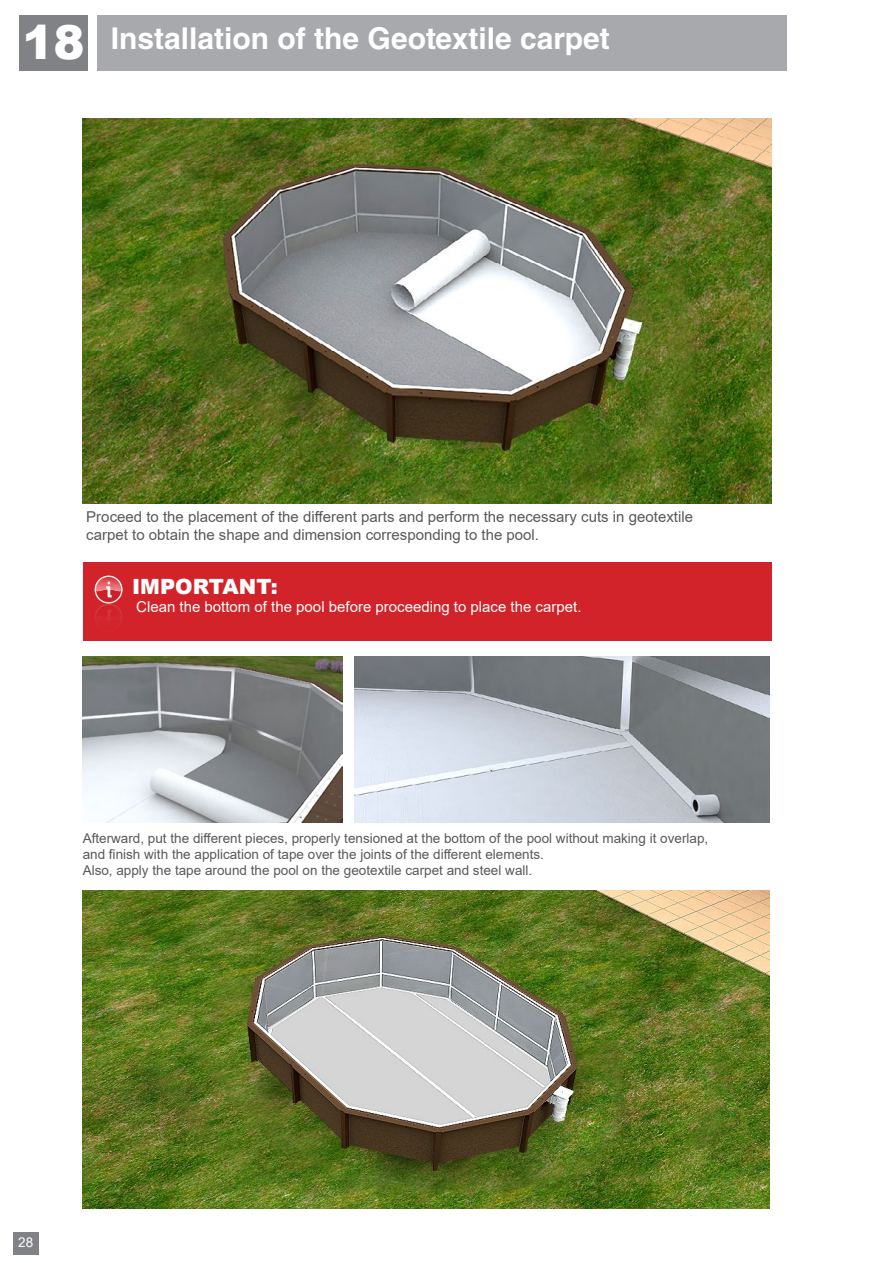
<style>
.page{position:relative;width:893px;height:1263px;background:#fff}
.page>*{position:absolute;margin:0;border:0;box-sizing:border-box;transform-origin:0 0}
.t1{font:700 30px "Helvetica LT Std";color:#fff}
.t2{font:900 21px "Arial";color:#fff}
.t3{font:15px/18px "Arial";color:#58595b}
.t4{font:15px "Arial";color:#fff}
.t5{font:13.5px/16.2px "Arial";color:#58595b}
.t6{font:13.5px "Arial";color:#fff}
.s1{font-family:"Arial";font-weight:900;font-size:46.8px}
</style>
<div class="page">
<div style="left:83px;top:563px;width:688px;height:78px;background:#d2232a"></div>
<svg style="left:95px;top:575px;width:28px;height:28px"></svg>
<svg style="left:96px;top:577px;width:25px;height:40px"></svg>
<img style="left:83px;top:656px;width:259px;height:167px">
<img style="left:355px;top:656px;width:414px;height:167px">
<div style="left:19px;top:15px;width:69px;height:56px;background:#808285"></div>
<div style="left:97px;top:15px;width:690px;height:56px;background:#a7a9ac"></div>
<img style="left:83px;top:118px;width:688px;height:386px">
<img style="left:82px;top:891px;width:687px;height:318px">
<div style="left:13px;top:1232px;width:25px;height:22px;background:#808285"></div>
<h1 class="t1" style="left:22px;top:21px;width:589px"><span class="s1">18</span> Installation of the Geotextile carpet</h1>
<p class="t3" style="left:86px;top:508px;width:608px">Proceed to the placement of the different parts and perform the necessary cuts in geotextile carpet to obtain the shape and dimension corresponding to the pool.</p>
<h2 class="t2" style="left:132px;top:571px;width:147px">IMPORTANT:</h2>
<p class="t4" style="left:136px;top:596px;width:447px">Clean the bottom of the pool before proceeding to place the carpet.</p>
<p class="t5" style="left:83px;top:830px;width:627px">Afterward, put the different pieces, properly tensioned at the bottom of the pool without making it overlap, and finish with the application of tape over the joints of the different elements.<br>Also, apply the tape around the pool on the geotextile carpet and steel wall.</p>
<p class="t6" style="left:18px;top:1233px;width:17px">28</p>
</div>
